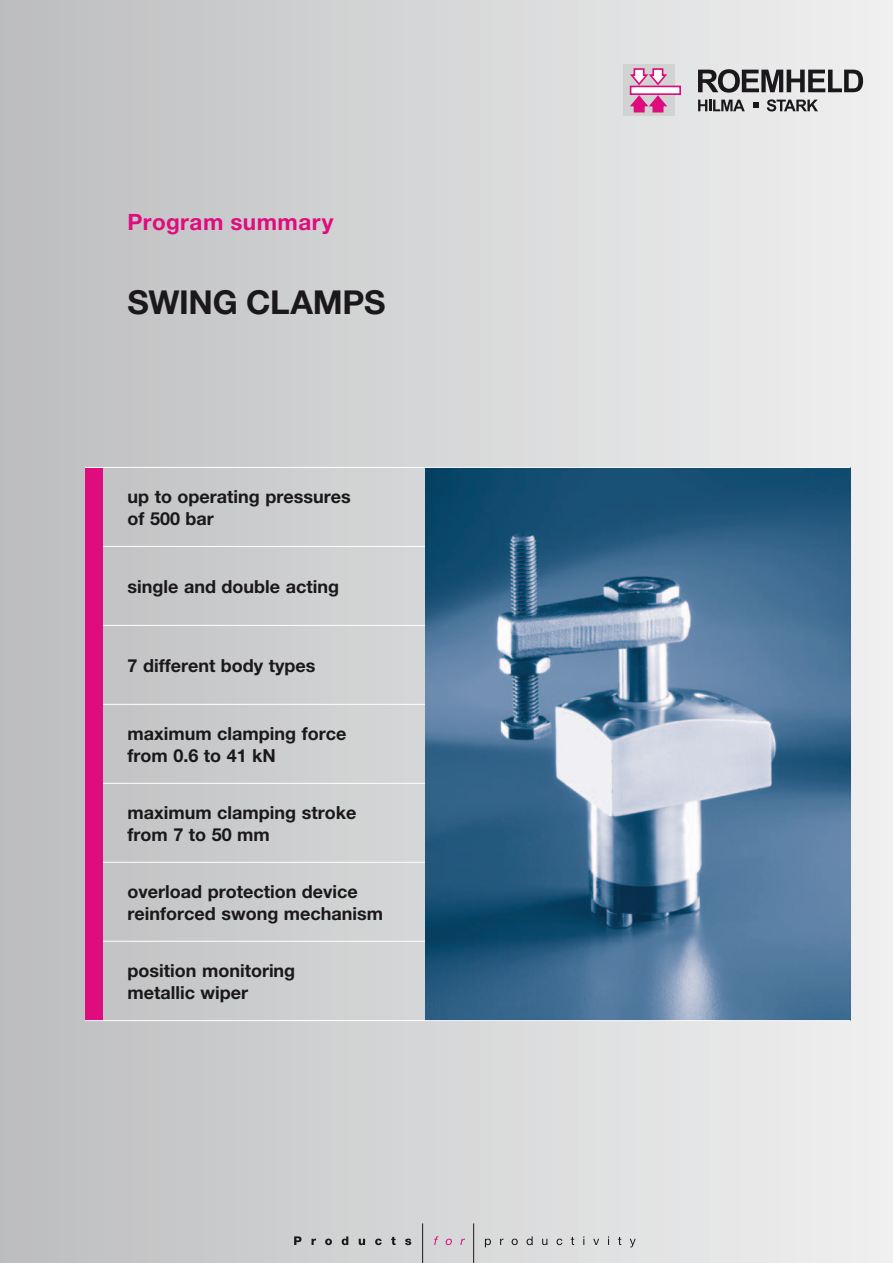
<style>
.page{position:relative;width:893px;height:1263px;background:#fff}
.page>*{position:absolute;margin:0;border:0;box-sizing:border-box;transform-origin:0 0}
.t1{font:700 33px "Helvetica Neue";letter-spacing:-.01em;color:#1a181b}
.t2{font:700 22.5px "Helvetica Neue";letter-spacing:.02em;color:#df0c7d}
.t3{font:700 18px/21.6px "Helvetica Neue";color:#1a181b}
</style>
<div class="page">
<div style="left:0;top:0;width:893px;height:1263px;background:linear-gradient(to right,#bdbdbf,#f0f0f1)"></div>
<svg style="left:294px;top:1236px;width:7px;height:9px"></svg>
<svg style="left:312px;top:1238px;width:4px;height:7px"></svg>
<svg style="left:325px;top:1238px;width:7px;height:7px"></svg>
<svg style="left:342px;top:1236px;width:6px;height:9px"></svg>
<svg style="left:359px;top:1239px;width:6px;height:6px"></svg>
<svg style="left:375px;top:1238px;width:7px;height:7px"></svg>
<svg style="left:391px;top:1237px;width:5px;height:8px"></svg>
<svg style="left:405px;top:1238px;width:6px;height:7px"></svg>
<svg style="left:434px;top:1236px;width:4px;height:9px"></svg>
<svg style="left:446px;top:1238px;width:6px;height:7px"></svg>
<svg style="left:460px;top:1238px;width:5px;height:7px"></svg>
<svg style="left:485px;top:1238px;width:6px;height:9px"></svg>
<svg style="left:500px;top:1238px;width:3px;height:7px"></svg>
<svg style="left:512px;top:1238px;width:6px;height:7px"></svg>
<svg style="left:527px;top:1236px;width:6px;height:9px"></svg>
<svg style="left:542px;top:1239px;width:5px;height:6px"></svg>
<svg style="left:557px;top:1238px;width:5px;height:7px"></svg>
<svg style="left:571px;top:1237px;width:3px;height:8px"></svg>
<svg style="left:593px;top:1239px;width:6px;height:6px"></svg>
<svg style="left:618px;top:1237px;width:3px;height:8px"></svg>
<svg style="left:630px;top:1239px;width:6px;height:8px"></svg>
<hr style="left:422px;top:1223px;width:1px;height:40px;background:#1a181b">
<hr style="left:473px;top:1223px;width:1px;height:40px;background:#1a181b">
<div style="left:623px;top:65px;width:52px;height:51px;background:#d1d2d2"></div>
<div style="left:630px;top:86px;width:51px;height:9px;background:#fff;border:2px solid #df0c7d"></div>
<svg style="left:629px;top:68px;width:40px;height:19px"></svg>
<svg style="left:629px;top:94px;width:40px;height:19px"></svg>
<svg style="left:698px;top:69px;width:165px;height:24px;background:#807f81"></svg>
<svg style="left:698px;top:100px;width:47px;height:11px"></svg>
<svg style="left:767px;top:99px;width:51px;height:12px"></svg>
<svg style="left:753px;top:103px;width:5px;height:5px"></svg>
<hr style="left:0;top:0;width:1px;height:99px;background:#bcbdbe">
<hr style="left:85px;top:941px;width:340px;height:1px;background:#fff">
<hr style="left:85px;top:546px;width:340px;height:1px;background:#fff">
<hr style="left:85px;top:625px;width:340px;height:1px;background:#fff">
<hr style="left:85px;top:704px;width:340px;height:1px;background:#fff">
<hr style="left:85px;top:783px;width:340px;height:1px;background:#fff">
<hr style="left:85px;top:862px;width:340px;height:1px;background:#fff">
<div style="left:85px;top:468px;width:17px;height:552px;background:#df0c7d"></div>
<img style="left:425px;top:468px;width:425px;height:552px">
<hr style="left:85px;top:1020px;width:765px;height:1px;background:#fff">
<hr style="left:85px;top:467px;width:765px;height:1px;background:#fff">
<p class="t2" style="left:128px;top:208px;width:207px">Program summary</p>
<h1 class="t1" style="left:128px;top:282px;width:259px">SWING CLAMPS</h1>
<p class="t3" style="left:128px;top:485px;width:225px">up to operating pressures of 500 bar</p>
<p class="t3" style="left:128px;top:575px;width:213px">single and double acting</p>
<p class="t3" style="left:128px;top:654px;width:189px">7 different body types</p>
<p class="t3" style="left:128px;top:722px;width:220px">maximum clamping force from 0.6 to 41 kN</p>
<p class="t3" style="left:128px;top:801px;width:230px">maximum clamping stroke from 7 to 50 mm</p>
<p class="t3" style="left:128px;top:880px;width:257px">overload protection device reinforced swong mechanism</p>
<p class="t3" style="left:128px;top:960px;width:169px">position monitoring metallic wiper</p>
</div>
